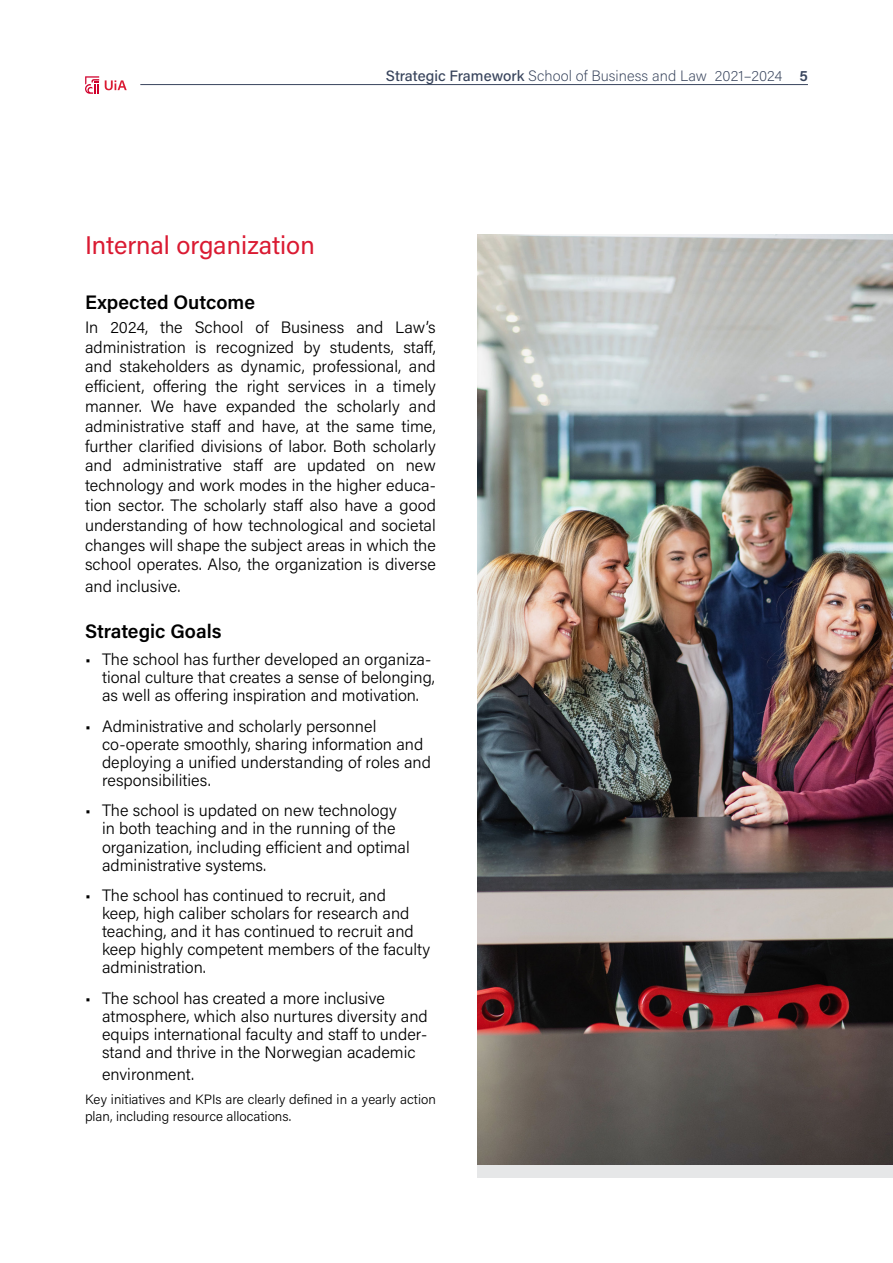
<style>
.page{position:relative;width:893px;height:1263px;background:#fff}
.page>*{position:absolute;margin:0;border:0;box-sizing:border-box;transform-origin:0 0}
.Tittel2{font:25.5px "Acumin Pro";color:#da1a32}
.Tittel3{font:600 19.5px "Acumin Pro";color:#000}
.Brødtekst{font:300 16.5px/18px "Acumin Pro";color:#000}
.t1{font:200 15px "Acumin Pro";color:#38445c}
.undertekst{font:300 13.5px/16.2px "Acumin Pro";color:#000}
.s1{font-weight:500}
.s2{font-weight:600}
</style>
<div class="page">
<hr style="left:140px;top:84px;width:668px;height:1px;background:#38445c">
<svg style="left:105px;top:80px;width:22px;height:10px"></svg>
<svg style="left:85px;top:76px;width:14px;height:18px"></svg>
<img style="left:478px;top:235px;width:415px;height:929px">
<p class="t1" style="left:386px;top:65px;width:423px"><span class="s1">Strategic Framework</span> School of Business and Law 2021–2024 <span class="s2">5</span></p>
<p class="Tittel2" style="left:85px;top:227px;width:231px">Internal organization</p>
<p class="Tittel3" style="left:85px;top:288px;width:171px">Expected Outcome</p>
<p class="Brødtekst" style="left:85px;top:316px;width:352px;line-height:19.8px;text-align:justify">In 2024, the School of Business and Law’s administration is recognized by students, staff, and stakeholders as dynamic, professional, and efficient, offering the right services in a timely manner. We have expanded the scholarly and administrative staff and have, at the same time, further clarified divisions of labor. Both scholarly and administrative staff are updated on new technology and work modes in the higher educa&shy;tion sector. The scholarly staff also have a good understanding of how technological and societal changes will shape the subject areas in which the school operates. Also, the organization is diverse</p>
<p class="Brødtekst" style="left:85px;top:576px;width:97px">and inclusive.</p>
<p class="Tittel3" style="left:85px;top:618px;width:138px">Strategic Goals</p>
<p class="Brødtekst" style="left:102px;top:649px;width:334px;text-indent:-17px">• The school has further developed an organiza&shy;tional culture that creates a sense of belonging, as well as offering inspiration and motivation.</p>
<p class="Brødtekst" style="left:102px;top:716px;width:330px;text-indent:-17px">• Administrative and scholarly personnel co-operate smoothly, sharing information and deploying a unified understanding of roles and responsibilities.</p>
<p class="Brødtekst" style="left:102px;top:801px;width:309px;text-indent:-17px">• The school is updated on new technology in both teaching and in the running of the organization, including efficient and optimal administrative systems.</p>
<p class="Brødtekst" style="left:102px;top:886px;width:330px;text-indent:-17px">• The school has continued to recruit, and<br>keep, high caliber scholars for research and teaching, and it has continued to recruit and keep highly competent members of the faculty administration.</p>
<p class="Brødtekst" style="left:102px;top:988px;width:327px;text-indent:-17px">• The school has created a more inclusive atmosphere, which also nurtures diversity and equips international faculty and staff to under&shy;stand and thrive in the Norwegian academic</p>
<p class="Brødtekst" style="left:102px;top:1064px;width:94px">environment.</p>
<p class="undertekst" style="left:85px;top:1091px;width:352px">Key initiatives and KPIs are clearly defined in a yearly action plan, including resource allocations.</p>
</div>
